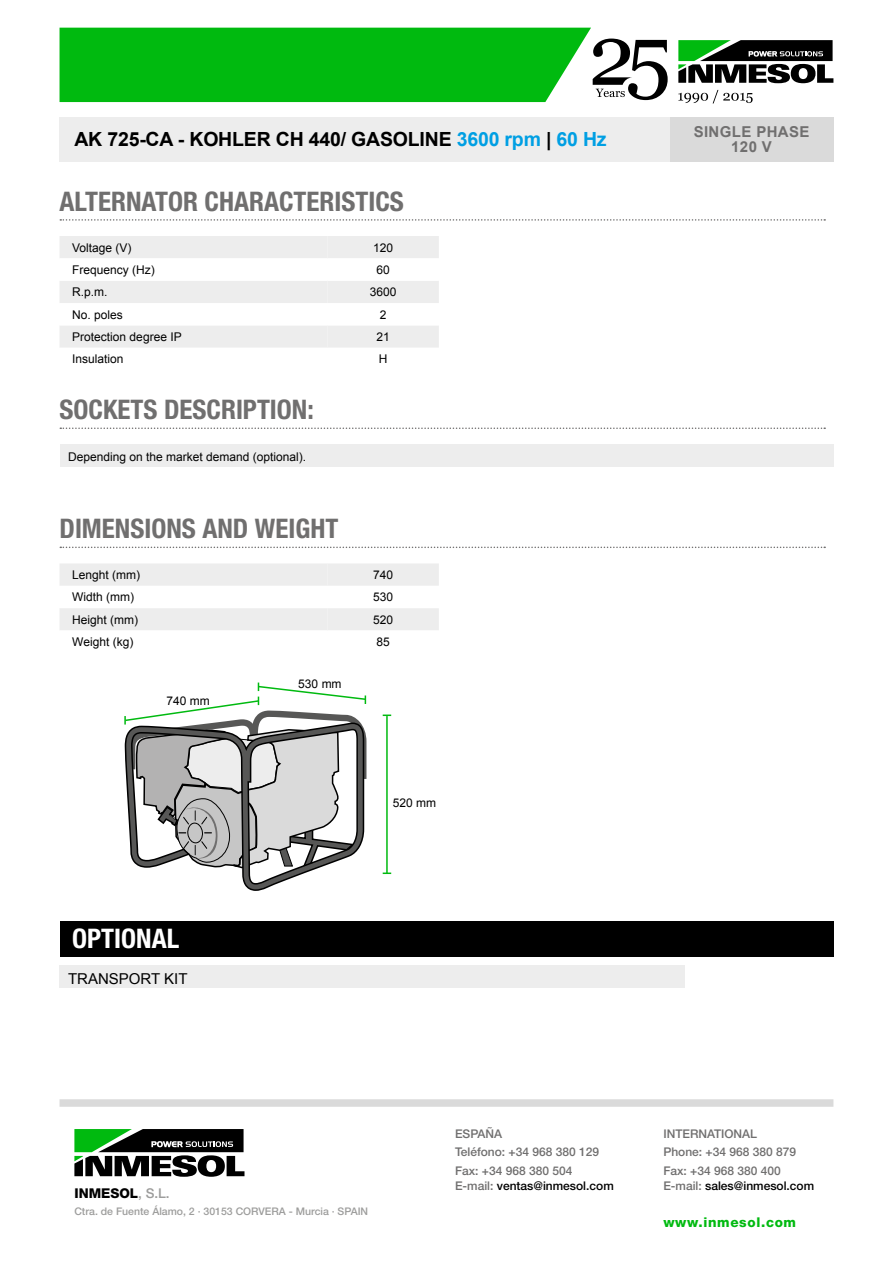
<style>
.page{position:relative;width:893px;height:1263px;background:#fff}
.page>*{position:absolute;margin:0;border:0;box-sizing:border-box;transform-origin:0 0}
.t1{font:700 condensed 27px "Helvetica Neue LT Std";color:#706f6f}
.t2{font:700 condensed 27px "Helvetica Neue LT Std";color:#fff}
.t3{font:700 19.5px "Arial";letter-spacing:-.01em;color:#000}
.t4{font:700 15px/15px "Arial";letter-spacing:.025em;color:#706f6f;text-align:center}
.t5{font:15px "Arial";color:#000}
.t6{font:800 13.5px "Helvetica Neue LT Std";letter-spacing:.05em;color:#01ba10}
.t7{font:800 13.5px "Helvetica Neue LT Std";color:#000}
.t8{font:12px/22.4px "Arial";color:#000}
.t9{font:500 12px/18.6px "Helvetica Neue LT Std";color:#706f6f}
.t10{font:500 12px "Helvetica Neue LT Std";color:#000}
.t11{font:500 10.5px "Helvetica Neue LT Std";color:#9d9d9c}
.s1{color:#009fe3}
.s2{font-weight:500;color:#9d9d9c}
.s3{color:#706f6f}
</style>
<div class="page">
<div style="left:60px;top:1099px;width:773px;height:8px;background:#dadada"></div>
<svg style="left:74px;top:1129px;width:170px;height:48px"></svg>
<svg style="left:678px;top:90px;width:75px;height:13px"></svg>
<svg style="left:678px;top:40px;width:155px;height:43px"></svg>
<svg style="left:60px;top:28px;width:608px;height:74px;background:#20bb2c"></svg>
<div style="left:60px;top:444px;width:773px;height:23px;background:#ededed"></div>
<svg style="left:60px;top:219px;width:765px;height:2px"></svg>
<svg style="left:60px;top:427px;width:765px;height:2px"></svg>
<svg style="left:60px;top:547px;width:765px;height:1px"></svg>
<div style="left:60px;top:921px;width:773px;height:35px;background:#000"></div>
<div style="left:60px;top:965px;width:625px;height:23px;background:#ededed"></div>
<svg style="left:60px;top:236px;width:379px;height:112px"></svg>
<svg style="left:124px;top:682px;width:243px;height:209px"></svg>
<svg style="left:383px;top:714px;width:8px;height:2px"></svg>
<svg style="left:383px;top:872px;width:8px;height:2px"></svg>
<hr style="left:386px;top:716px;width:2px;height:157px;background:#01ba10">
<div style="left:670px;top:117px;width:163px;height:45px;background:#dadada"></div>
<svg style="left:60px;top:564px;width:379px;height:66px"></svg>
<div style="left:60px;top:117px;width:610px;height:45px;background:#ededed"></div>
<h2 class="t3" style="left:74px;top:127px;width:534px">AK 725-CA - KOHLER CH 440/ GASOLINE <span class="s1">3600 rpm</span> | <span class="s1">60 Hz</span></h2>
<h1 class="t1" style="left:60px;top:185px;width:346px">ALTERNATOR CHARACTERISTICS</h1>
<p class="t8" style="left:72px;top:236px;width:111px">Voltage (V)<br>Frequency (Hz)<br>R.p.m.<br>No. poles<br>Protection degree IP<br>Insulation</p>
<h1 class="t1" style="left:60px;top:393px;width:256px">SOCKETS DESCRIPTION:</h1>
<p class="t8" style="left:68px;top:445px;width:240px">Depending on the market demand (optional).</p>
<h1 class="t1" style="left:60px;top:512px;width:280px">DIMENSIONS AND WEIGHT</h1>
<p class="t8" style="left:72px;top:564px;width:70px">Lenght (mm)<br>Width (mm)<br>Height (mm)<br>Weight (kg)</p>
<p class="t8" style="left:166px;top:690px;width:45px">740 mm</p>
<p class="t8" style="left:298px;top:673px;width:45px">530 mm</p>
<p class="t8" style="left:370px;top:236px;width:28px;text-align:center">120<br>60<br>3600<br>2<br>21<br>H</p>
<p class="t8" style="left:373px;top:564px;width:22px;text-align:justify">740<br>530<br>520<br>85</p>
<p class="t8" style="left:393px;top:792px;width:45px">520 mm</p>
<h1 class="t2" style="left:72px;top:922px;width:108px">OPTIONAL</h1>
<p class="t5" style="left:68px;top:968px;width:121px">TRANSPORT KIT</p>
<p class="t4" style="left:694px;top:125px;width:117px">SINGLE PHASE<br>120 V</p>
<p class="t7" style="left:74px;top:1185px;width:97px">INMESOL<span class="s2">, S.L.</span></p>
<p class="t11" style="left:74px;top:1205px;width:295px">Ctra. de Fuente Álamo, 2 · 30153 CORVERA - Murcia · SPAIN</p>
<p class="t9" style="left:455px;top:1124px;width:146px">ESPAÑA<br>Teléfono: +34 968 380 129<br>Fax: +34 968 380 504</p>
<p class="t10" style="left:455px;top:1178px;width:160px"><span class="s3">E-mail:</span> ventas@inmesol.com</p>
<p class="t9" style="left:663px;top:1124px;width:134px">INTERNATIONAL<br>Phone: +34 968 380 879<br>Fax: +34 968 380 400</p>
<p class="t10" style="left:663px;top:1178px;width:152px"><span class="s3">E-mail:</span> sales@inmesol.com</p>
<p class="t6" style="left:663px;top:1214px;width:134px">www.inmesol.com</p>
</div>
